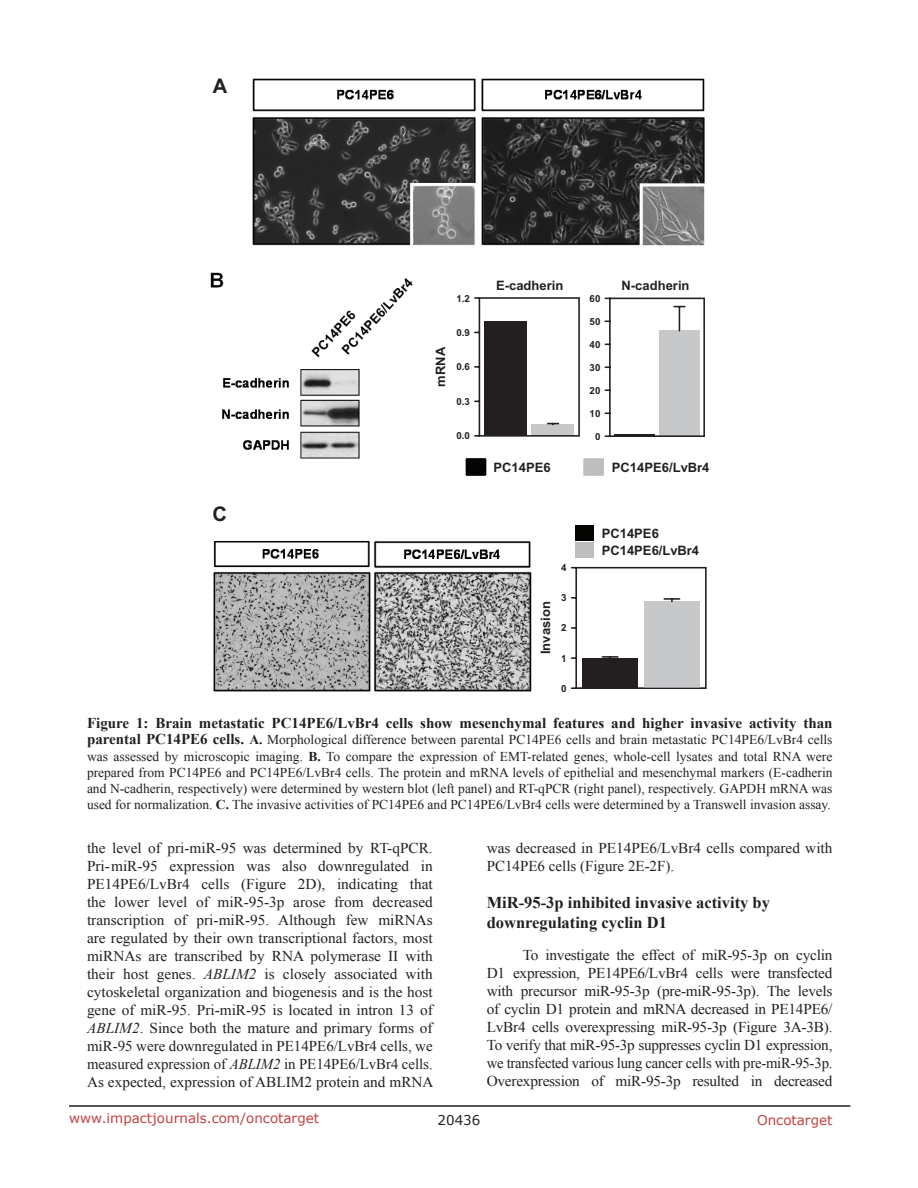
<style>
.page{position:relative;width:918px;height:1188px;background:#fff}
.page>*{position:absolute;margin:0;border:0;box-sizing:border-box;transform-origin:0 0}
.graphic{font:700 20.1px "Arial";color:#231f20}
.SubHeading{font:700 16.5px/19.8px "Times New Roman";color:#231f20}
.BodyText{font:15px/18px "Times New Roman";color:#231f20;text-align:justify}
.FigureText{font:700 15px "Times New Roman";color:#231f20}
.FigureText-2{font:13.5px/16.2px "Times New Roman";color:#231f20;text-align:justify}
.t1{font:13.5px "Verdana";color:#c24141}
.t2{font:13.5px "Verdana";color:#231f20}
.graphic-2{font:700 13.05px/17.1px "Arial";color:#231f20}
.graphic-3{font:700 12.9px "Arial";color:#231f20}
.graphic-4{font:700 9.75px "Arial";letter-spacing:.005em;color:#231f20}
.s1{font-weight:700;font-size:15px}
.s2{font-weight:700}
.s3{font-style:italic}
</style>
<div class="page">
<hr style="left:69px;top:1105px;width:781px;height:2px;background:#231f20">
<img style="left:253px;top:79px;width:452px;height:167px">
<img style="left:210px;top:272px;width:203px;height:187px">
<div style="left:467px;top:459px;width:18px;height:16px;background:#040503"></div>
<div style="left:466px;top:458px;width:20px;height:18px;border:2px solid #040503"></div>
<div style="left:584px;top:459px;width:19px;height:16px;background:#bfbebe"></div>
<div style="left:583px;top:458px;width:21px;height:18px;border:2px solid #bfbebe"></div>
<div style="left:479px;top:298px;width:100px;height:138px;background:#fff;border:1px solid #fff"></div>
<hr style="left:479px;top:297px;width:100px;height:2px;background:#231f20">
<hr style="left:479px;top:298px;width:1px;height:138px;background:#231f20">
<hr style="left:578px;top:298px;width:2px;height:138px;background:#231f20">
<div style="left:484px;top:321px;width:43px;height:115px;background:#231f20"></div>
<div style="left:532px;top:424px;width:42px;height:12px;background:#c7c8ca"></div>
<svg style="left:548px;top:423px;width:10px;height:2px"></svg>
<hr style="left:479px;top:435px;width:100px;height:2px;background:#231f20">
<div style="left:610px;top:298px;width:94px;height:138px;background:#fff;border:1px solid #fff"></div>
<hr style="left:610px;top:298px;width:94px;height:1px;background:#231f20">
<hr style="left:609px;top:298px;width:2px;height:138px;background:#231f20">
<hr style="left:703px;top:298px;width:2px;height:138px;background:#231f20">
<hr style="left:614px;top:434px;width:41px;height:2px;background:#231f20">
<div style="left:659px;top:331px;width:41px;height:105px;background:#c7c8ca"></div>
<svg style="left:674px;top:306px;width:11px;height:25px"></svg>
<hr style="left:610px;top:435px;width:94px;height:2px;background:#231f20">
<div style="left:576px;top:568px;width:130px;height:120px;background:#fff;border:1px solid #fff"></div>
<hr style="left:576px;top:687px;width:130px;height:2px;background:#231f20">
<hr style="left:576px;top:567px;width:130px;height:1px;background:#231f20">
<hr style="left:575px;top:568px;width:2px;height:120px;background:#231f20">
<hr style="left:705px;top:568px;width:2px;height:120px;background:#231f20">
<div style="left:582px;top:658px;width:56px;height:30px;background:#231f20"></div>
<svg style="left:602px;top:656px;width:16px;height:2px"></svg>
<div style="left:644px;top:601px;width:56px;height:87px;background:#c7c8ca"></div>
<svg style="left:664px;top:598px;width:16px;height:3px"></svg>
<div style="left:575px;top:525px;width:18px;height:16px;background:#040503"></div>
<div style="left:575px;top:543px;width:19px;height:15px;background:#bfbebe"></div>
<img style="left:214px;top:541px;width:318px;height:151px">
<p class="graphic" style="left:213px;top:72px;width:16px">A</p>
<p class="graphic" style="left:212px;top:500px;width:16px">C</p>
<p class="graphic-3" style="left:432px;top:387px;width:41px;rotate:-90deg">mRNA</p>
<p class="graphic-4" style="left:456px;top:292px;width:15px">1.2</p>
<p class="graphic-4" style="left:456px;top:326px;width:15px">0.9</p>
<p class="graphic-4" style="left:456px;top:360px;width:15px">0.6</p>
<p class="graphic-4" style="left:456px;top:395px;width:15px">0.3</p>
<p class="graphic-4" style="left:456px;top:429px;width:15px">0.0</p>
<p class="graphic-2" style="left:496px;top:277px;width:69px">E-cadherin</p>
<p class="graphic-2" style="left:622px;top:277px;width:69px">N-cadherin</p>
<p class="graphic-4" style="left:590px;top:292px;width:12px">60</p>
<p class="graphic-4" style="left:590px;top:315px;width:12px">50</p>
<p class="graphic-4" style="left:590px;top:338px;width:12px">40</p>
<p class="graphic-4" style="left:590px;top:361px;width:12px">30</p>
<p class="graphic-4" style="left:590px;top:384px;width:12px">20</p>
<p class="graphic-4" style="left:590px;top:407px;width:12px">10</p>
<p class="graphic-4" style="left:595px;top:430px;width:7px">0</p>
<p class="graphic-2" style="left:494px;top:459px;width:59px">PC14PE6</p>
<p class="graphic-2" style="left:612px;top:459px;width:99px">PC14PE6/LvBr4</p>
<p class="graphic-2" style="left:537px;top:654px;width:54px;rotate:-90deg">Invasion</p>
<p class="graphic-4" style="left:561px;top:561px;width:7px">4</p>
<p class="graphic-4" style="left:561px;top:591px;width:7px">3</p>
<p class="graphic-4" style="left:561px;top:622px;width:7px">2</p>
<p class="graphic-4" style="left:561px;top:652px;width:7px">1</p>
<p class="graphic-4" style="left:561px;top:682px;width:7px">0</p>
<p class="graphic-2" style="left:602px;top:525px;width:99px">PC14PE6<br>PC14PE6/LvBr4</p>
<p class="FigureText" style="left:87px;top:713px;width:747px">Figure 1: Brain metastatic PC14PE6/LvBr4 cells show mesenchymal features and higher invasive activity than</p>
<p class="FigureText-2" style="left:87px;top:732px;width:747px"><span class="s1">parental PC14PE6 cells.</span> <span class="s2">A.</span> Morphological difference between parental PC14PE6 cells and brain metastatic PC14PE6/LvBr4 cells was assessed by microscopic imaging. <span class="s2">B.</span> To compare the expression of EMT-related genes, whole-cell lysates and total RNA were prepared from PC14PE6 and PC14PE6/LvBr4 cells. The protein and mRNA levels of epithelial and mesenchymal markers (E-cadherin and N-cadherin, respectively) were determined by western blot (left panel) and RT-qPCR (right panel), respectively. GAPDH mRNA was used for normalization. <span class="s2">C.</span> The invasive activities of PC14PE6 and PC14PE6/LvBr4 cells were determined by a Transwell invasion assay.</p>
<p class="BodyText" style="left:87px;top:838px;width:348px">the level of pri-miR-95 was determined by RT-qPCR.<br>Pri-miR-95 expression was also downregulated in PE14PE6/LvBr4 cells (Figure 2D), indicating that the lower level of miR-95-3p arose from decreased transcription of pri-miR-95. Although few miRNAs are regulated by their own transcriptional factors, most miRNAs are transcribed by RNA polymerase II with their host genes. <span class="s3">ABLIM2</span> is closely associated with cytoskeletal organization and biogenesis and is the host gene of miR-95. Pri-miR-95 is located in intron 13 of <span class="s3">ABLIM2</span>. Since both the mature and primary forms of miR-95 were downregulated in PE14PE6/LvBr4 cells, we measured expression of <span class="s3">ABLIM2</span> in PE14PE6/LvBr4 cells.<br>As expected, expression of ABLIM2 protein and mRNA</p>
<p class="BodyText" style="left:487px;top:838px;width:347px">was decreased in PE14PE6/LvBr4 cells compared with<br>PC14PE6 cells (Figure 2E-2F).</p>
<p class="SubHeading" style="left:487px;top:893px;width:285px">MiR-95-3p inhibited invasive activity by downregulating cyclin D1</p>
<p class="BodyText" style="left:487px;top:945px;width:347px;text-indent:36px">To investigate the effect of miR-95-3p on cyclin D1 expression, PE14PE6/LvBr4 cells were transfected with precursor miR-95-3p (pre-miR-95-3p). The levels of cyclin D1 protein and mRNA decreased in PE14PE6/ LvBr4 cells overexpressing miR-95-3p (Figure 3A-3B).<br>To verify that miR-95-3p suppresses cyclin D1 expression, we transfected various lung cancer cells with pre-miR-95-3p.<br>Overexpression of miR-95-3p resulted in decreased</p>
<p class="t1" style="left:69px;top:1109px;width:252px">www.impactjournals.com/oncotarget</p>
<p class="t2" style="left:438px;top:1111px;width:44px">20436</p>
<p class="t1" style="left:757px;top:1111px;width:77px">Oncotarget</p>
</div>
